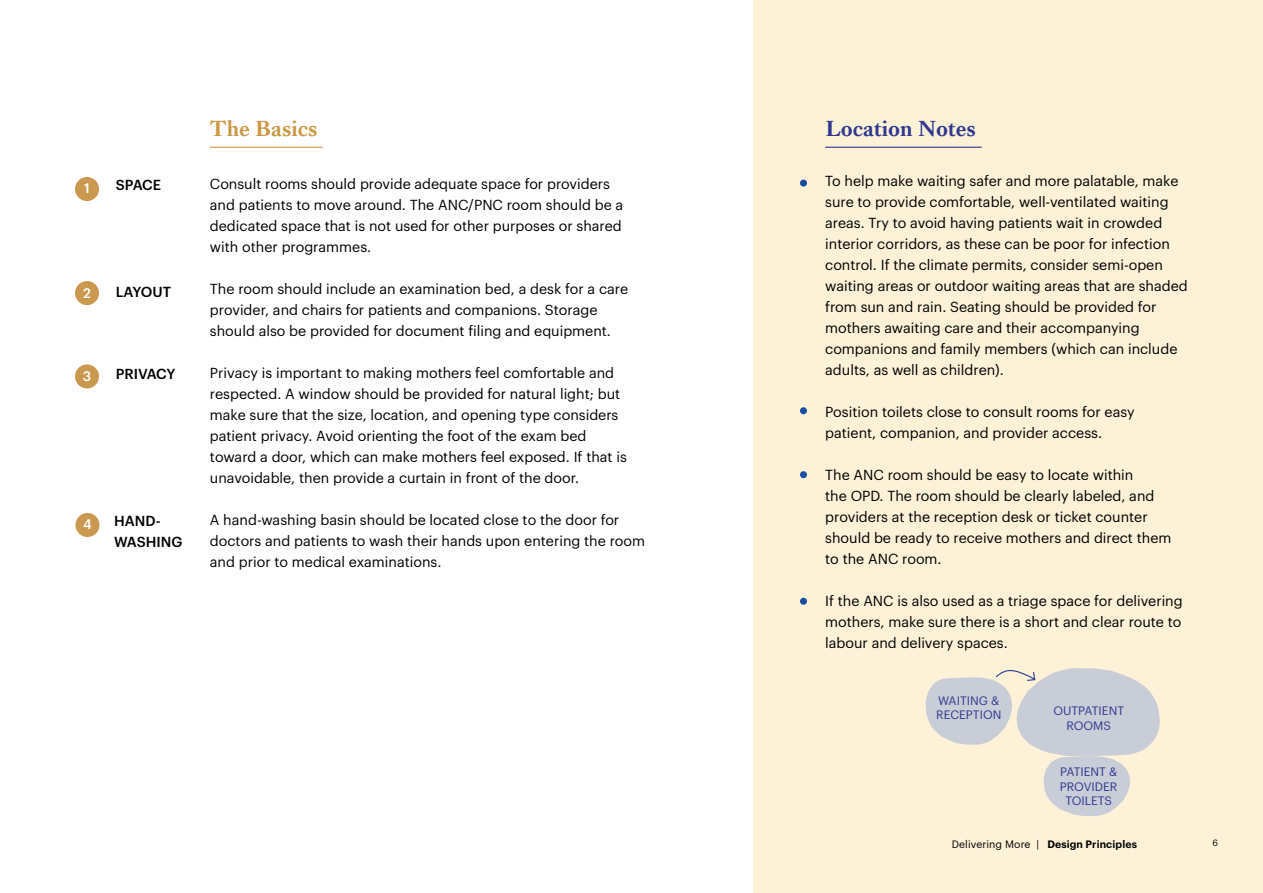
<style>
.page{position:relative;width:1263px;height:893px;background:#fff}
.page>*{position:absolute;margin:0;border:0;box-sizing:border-box;transform-origin:0 0}
.t1{font:700 22.5px "Kings Caslon";color:#30398f}
.t2{font:700 22.5px "Kings Caslon";color:#ca9945}
.t3{font:14.25px/21px "Graphik";color:#000}
.t4{font:500 14.25px/21px "Graphik";color:#000}
.t5{font:500 13.5px "Graphik";color:#fff}
.t6{font:12px/14.4px "Graphik";color:#30398f;text-align:center}
.t7{font:600 10.5px "Graphik";letter-spacing:.01em;color:#000}
.t8{font:9px "Graphik";color:#000}
.s1{font-weight:400}
</style>
<div class="page">
<div style="left:753px;top:0;width:510px;height:893px;background:#fdf2d8"></div>
<div style="left:800px;top:180px;width:7px;height:7px;background:#174da1;border-radius:50%"></div>
<div style="left:800px;top:407px;width:7px;height:7px;background:#174da1;border-radius:50%"></div>
<div style="left:800px;top:471px;width:7px;height:7px;background:#174da1;border-radius:50%"></div>
<div style="left:800px;top:598px;width:7px;height:7px;background:#174da1;border-radius:50%"></div>
<div style="left:75px;top:177px;width:24px;height:24px;background:#ca984e;border-radius:50%"></div>
<div style="left:75px;top:281px;width:24px;height:24px;background:#ca984e;border-radius:50%"></div>
<div style="left:75px;top:364px;width:24px;height:24px;background:#ca984e;border-radius:50%"></div>
<div style="left:75px;top:513px;width:24px;height:24px;background:#ca984e;border-radius:50%"></div>
<hr style="left:210px;top:147px;width:113px;height:1px;background:#ca9945">
<hr style="left:825px;top:147px;width:157px;height:1px;background:#30398f">
<svg style="left:925px;top:668px;width:235px;height:148px"></svg>
<h1 class="t2" style="left:210px;top:115px;width:109px">The Basics</h1>
<h1 class="t1" style="left:826px;top:115px;width:152px">Location Notes</h1>
<p class="t5" style="left:84px;top:178px;width:7px">1</p>
<p class="t4" style="left:116px;top:173px;width:47px">SPACE</p>
<p class="t5" style="left:83px;top:283px;width:9px">2</p>
<p class="t4" style="left:116px;top:280px;width:57px">LAYOUT</p>
<p class="t5" style="left:83px;top:366px;width:10px">3</p>
<p class="t4" style="left:116px;top:362px;width:61px">PRIVACY</p>
<p class="t5" style="left:83px;top:514px;width:10px">4</p>
<p class="t4" style="left:114px;top:509px;width:70px">HAND-<br>WASHING</p>
<p class="t3" style="left:210px;top:172px;width:415px">Consult rooms should provide adequate space for providers and patients to move around. The ANC/PNC room should be a dedicated space that is not used for other purposes or shared with other programmes.</p>
<p class="t3" style="left:210px;top:277px;width:420px">The room should include an examination bed, a desk for a care provider, and chairs for patients and companions. Storage should also be provided for document filing and equipment.</p>
<p class="t3" style="left:210px;top:361px;width:418px">Privacy is important to making mothers feel comfortable and respected. A window should be provided for natural light; but make sure that the size, location, and opening type considers patient privacy. Avoid orienting the foot of the exam bed toward a door, which can make mothers feel exposed. If that is unavoidable, then provide a curtain in front of the door.</p>
<p class="t3" style="left:210px;top:508px;width:437px">A hand-washing basin should be located close to the door for doctors and patients to wash their hands upon entering the room and prior to medical examinations.</p>
<p class="t3" style="left:825px;top:169px;width:364px">To help make waiting safer and more palatable, make sure to provide comfortable, well-ventilated waiting areas. Try to avoid having patients wait in crowded interior corridors, as these can be poor for infection control. If the climate permits, consider semi-open waiting areas or outdoor waiting areas that are shaded from sun and rain. Seating should be provided for mothers awaiting care and their accompanying companions and family members (which can include adults, as well as children).</p>
<p class="t3" style="left:825px;top:400px;width:311px">Position toilets close to consult rooms for easy patient, companion, and provider access.</p>
<p class="t3" style="left:825px;top:463px;width:348px">The ANC room should be easy to locate within<br>the OPD. The room should be clearly labeled, and providers at the reception desk or ticket counter should be ready to receive mothers and direct them to the ANC room.</p>
<p class="t3" style="left:825px;top:589px;width:359px;text-align:justify">If the ANC is also used as a triage space for delivering mothers, make sure there is a short and clear route to labour and delivery spaces.</p>
<p class="t6" style="left:936px;top:692px;width:67px;text-align:left">WAITING &amp;<br>RECEPTION</p>
<p class="t6" style="left:1053px;top:703px;width:72px">OUTPATIENT<br>ROOMS</p>
<p class="t6" style="left:1060px;top:764px;width:59px">PATIENT &amp;<br>PROVIDER<br>TOILETS</p>
<p class="t7" style="left:952px;top:836px;width:187px"><span class="s1">Delivering More |</span> Design Principles</p>
<p class="t8" style="left:1212px;top:836px;width:7px">6</p>
</div>
